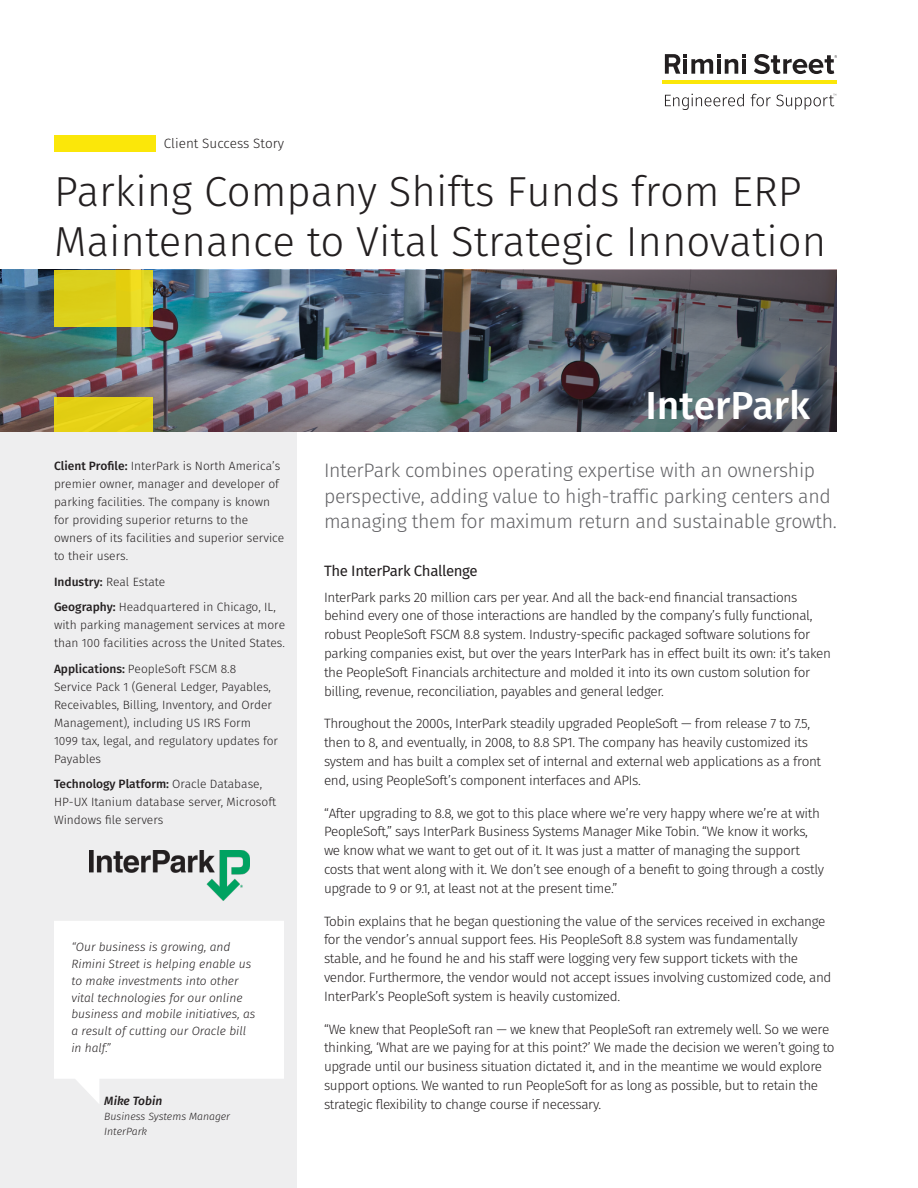
<style>
.page{position:relative;width:918px;height:1188px;background:#fff}
.page>*{position:absolute;margin:0;border:0;box-sizing:border-box;transform-origin:0 0}
.Page_Title{font:300 42px/50.4px "Fira Sans";color:#231f20}
.Picture_Title{font:500 39px "Fira Sans";color:#fff}
.Intro_Small{font:300 19.5px/25.3px "Fira Sans";letter-spacing:-.015em;color:#636366}
.Body_Title{font:15px "Fira Sans";letter-spacing:-.025em;color:#231f20}
.Body_copy{font:300 13.5px/18.9px "Fira Sans";letter-spacing:-.025em;color:#231f20}
.Document_Type_Inform{font:300 13.5px "Fira Sans";color:#231f20}
.Sidebar_Copy{font:300 12px/18px "Fira Sans";color:#231f20}
.Sidebar_Quote{font:italic 300 12px/16.8px "Fira Sans";color:#231f20}
.Sidebar_Quote_Author{font:italic 500 12px "Fira Sans";color:#231f20}
.Sidebar_Quote_Compan{font:italic 300 10.5px "Fira Sans";color:#231f20}
.s1{font-weight:500}
</style>
<div class="page">
<svg style="left:665px;top:54px;width:81px;height:20px"></svg>
<hr style="left:742px;top:59px;width:4px;height:15px;background:#231f20">
<svg style="left:754px;top:54px;width:83px;height:20px"></svg>
<hr style="left:662px;top:80px;width:175px;height:4px;background:#fbe709">
<svg style="left:665px;top:94px;width:79px;height:16px"></svg>
<svg style="left:751px;top:94px;width:85px;height:16px"></svg>
<div style="left:0;top:423px;width:297px;height:765px;background:#eeeeef"></div>
<svg style="left:54px;top:921px;width:230px;height:182px;background:#fcfcfc"></svg>
<div style="left:54px;top:135px;width:102px;height:16px;background:#fbe709"></div>
<img style="left:89px;top:850px;width:161px;height:50px">
<img style="left:0;top:270px;width:837px;height:162px">
<svg style="left:54px;top:270px;width:99px;height:56px;background:#ded11a"></svg>
<div style="left:54px;top:398px;width:99px;height:34px;background:#e3d015"></div>
<p class="Document_Type_Inform" style="left:164px;top:133px;width:122px">Client Success Story</p>
<p class="Page_Title" style="left:54px;top:166px;width:774px">Parking Company Shifts Funds from ERP<br>Maintenance to Vital Strategic Innovation</p>
<p class="Sidebar_Copy" style="left:54px;top:457px;width:232px"><span class="s1">Client Profile:</span> InterPark is North America’s premier owner, manager and developer of parking facilities. The company is known for providing superior returns to the owners of its facilities and superior service to their users.</p>
<p class="Sidebar_Copy" style="left:54px;top:573px;width:113px"><span class="s1">Industry:</span> Real Estate</p>
<p class="Sidebar_Copy" style="left:54px;top:598px;width:233px"><span class="s1">Geography:</span> Headquartered in Chicago, IL, with parking management services at more than 100 facilities across the United States.</p>
<p class="Sidebar_Copy" style="left:54px;top:660px;width:226px"><span class="s1">Applications:</span> PeopleSoft FSCM 8.8<br>Service Pack 1 (General Ledger, Payables, Receivables, Billing, Inventory, and Order Management), including US IRS Form<br>1099 tax, legal, and regulatory updates for Payables</p>
<p class="Sidebar_Copy" style="left:54px;top:775px;width:224px"><span class="s1">Technology Platform:</span> Oracle Database,<br>HP-UX Itanium database server, Microsoft<br>Windows file servers</p>
<p class="Sidebar_Quote" style="left:71px;top:939px;width:186px">“Our business is growing, and<br>Rimini Street is helping enable us to make investments into other vital technologies for our online business and mobile initiatives, as a result of cutting our Oracle bill in half.”</p>
<p class="Sidebar_Quote_Author" style="left:104px;top:1092px;width:59px">Mike Tobin</p>
<p class="Sidebar_Quote_Compan" style="left:104px;top:1109px;width:127px">Business Systems Manager</p>
<p class="Sidebar_Quote_Compan" style="left:104px;top:1124px;width:44px">InterPark</p>
<p class="Picture_Title" style="left:645px;top:378px;width:166px">InterPark</p>
<p class="Intro_Small" style="left:324px;top:458px;width:514px">InterPark combines operating expertise with an ownership perspective, adding value to high-traffic parking centers and managing them for maximum return and sustainable growth.</p>
<p class="Body_Title" style="left:324px;top:560px;width:155px">The InterPark Challenge</p>
<p class="Body_copy" style="left:324px;top:587px;width:509px">InterPark parks 20 million cars per year. And all the back-end financial transactions behind every one of those interactions are handled by the company’s fully functional, robust PeopleSoft FSCM 8.8 system. Industry-specific packaged software solutions for parking companies exist, but over the years InterPark has in effect built its own: it’s taken the PeopleSoft Financials architecture and molded it into its own custom solution for billing, revenue, reconciliation, payables and general ledger.</p>
<p class="Body_copy" style="left:324px;top:714px;width:499px">Throughout the 2000s, InterPark steadily upgraded PeopleSoft — from release 7 to 7.5, then to 8, and eventually, in 2008, to 8.8 SP1. The company has heavily customized its system and has built a complex set of internal and external web applications as a front end, using PeopleSoft’s component interfaces and APIs.</p>
<p class="Body_copy" style="left:324px;top:803px;width:502px">“After upgrading to 8.8, we got to this place where we’re very happy where we’re at with PeopleSoft,” says InterPark Business Systems Manager Mike Tobin. “We know it works, we know what we want to get out of it. It was just a matter of managing the support costs that went along with it. We don’t see enough of a benefit to going through a costly upgrade to 9 or 9.1, at least not at the present time.”</p>
<p class="Body_copy" style="left:324px;top:911px;width:509px">Tobin explains that he began questioning the value of the services received in exchange for the vendor’s annual support fees. His PeopleSoft 8.8 system was fundamentally stable, and he found he and his staff were logging very few support tickets with the vendor. Furthermore, the vendor would not accept issues involving customized code, and InterPark’s PeopleSoft system is heavily customized.</p>
<p class="Body_copy" style="left:324px;top:1019px;width:512px">“We knew that PeopleSoft ran — we knew that PeopleSoft ran extremely well. So we were thinking, ‘What are we paying for at this point?’ We made the decision we weren’t going to upgrade until our business situation dictated it, and in the meantime we would explore support options. We wanted to run PeopleSoft for as long as possible, but to retain the strategic flexibility to change course if necessary.</p>
</div>
